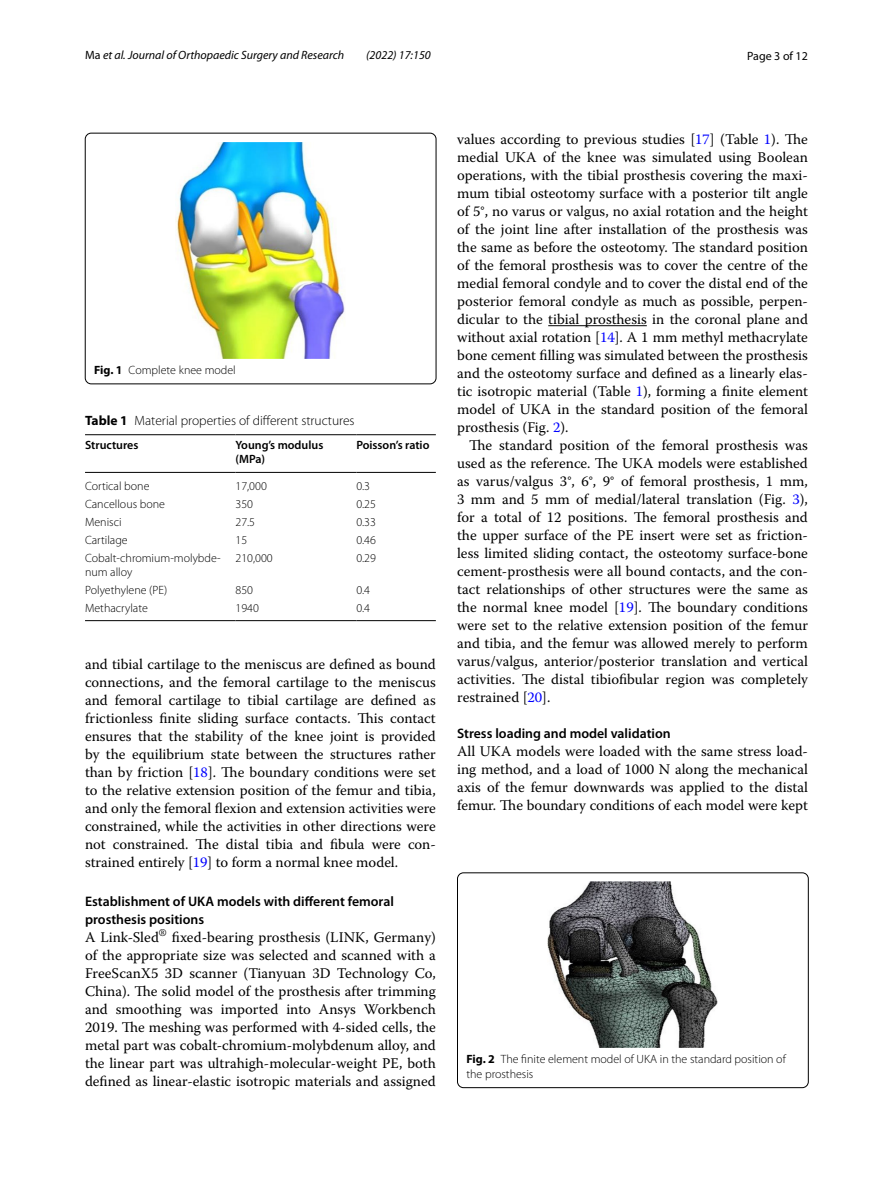
<style>
.page{position:relative;width:893px;height:1187px;background:#fff}
.page>*{position:absolute;margin:0;border:0;box-sizing:border-box;transform-origin:0 0}
.t1{font:14.7px/18px "Warnock Pro";color:#000;text-align:justify}
.t2{font:600 13.8px/18px "Myriad Pro";color:#000}
.t3{font:300 13.5px "Myriad Pro";color:#000}
.t4{font:300 12px/13.5px "Myriad Pro";color:#000}
.t5{font:italic 12px "Myriad Pro";color:#000}
.t6{font:600 12px/13.5px "Myriad Pro";color:#000}
.t7{font:12px "Myriad Pro";color:#000}
.s1{font-style:normal}
.s2{font-weight:700}
.s3{color:#00f}
</style>
<div class="page">
<hr style="left:548px;top:325px;width:99px;height:1px;background:#000">
<img style="left:176px;top:142px;width:169px;height:217px">
<div style="left:85px;top:133px;width:351px;height:251px;border:1px solid #000;border-radius:6px"></div>
<hr style="left:85px;top:434px;width:151px;height:1px;background:#000">
<hr style="left:85px;top:472px;width:151px;height:1px;background:#000">
<hr style="left:236px;top:434px;width:120px;height:1px;background:#000">
<hr style="left:236px;top:472px;width:120px;height:1px;background:#000">
<hr style="left:356px;top:434px;width:80px;height:1px;background:#000">
<hr style="left:356px;top:472px;width:80px;height:1px;background:#000">
<hr style="left:85px;top:620px;width:151px;height:1px;background:#000">
<hr style="left:236px;top:620px;width:120px;height:1px;background:#000">
<hr style="left:356px;top:620px;width:80px;height:1px;background:#000">
<img style="left:548px;top:881px;width:170px;height:166px">
<div style="left:457px;top:872px;width:351px;height:215px;border:1px solid #000;border-radius:6px"></div>
<p class="t5" style="left:85px;top:48px;width:261px"><span class="s1">Ma</span> et al. Journal of Orthopaedic Surgery and Research</p>
<p class="t5" style="left:366px;top:48px;width:66px">(2022) 17:150</p>
<p class="t7" style="left:747px;top:48px;width:62px">Page 3 of 12</p>
<p class="t4" style="left:94px;top:363px;width:143px"><span class="s2">Fig. 1</span> Complete knee model</p>
<p class="t3" style="left:85px;top:413px;width:271px"><span class="s2">Table 1</span> Material properties of different structures</p>
<p class="t6" style="left:85px;top:438px;width:55px">Structures</p>
<p class="t6" style="left:236px;top:438px;width:89px">Young’s modulus (MPa)</p>
<p class="t6" style="left:356px;top:438px;width:75px">Poisson’s ratio</p>
<p class="t4" style="left:85px;top:479px;width:66px">Cortical bone</p>
<p class="t4" style="left:236px;top:479px;width:33px">17,000</p>
<p class="t4" style="left:356px;top:479px;width:15px">0.3</p>
<p class="t4" style="left:85px;top:497px;width:82px">Cancellous bone</p>
<p class="t4" style="left:236px;top:497px;width:19px">350</p>
<p class="t4" style="left:356px;top:497px;width:21px">0.25</p>
<p class="t4" style="left:85px;top:515px;width:38px">Menisci</p>
<p class="t4" style="left:236px;top:515px;width:21px">27.5</p>
<p class="t4" style="left:356px;top:515px;width:21px">0.33</p>
<p class="t4" style="left:85px;top:533px;width:44px">Cartilage</p>
<p class="t4" style="left:236px;top:533px;width:13px">15</p>
<p class="t4" style="left:356px;top:533px;width:21px">0.46</p>
<p class="t4" style="left:85px;top:551px;width:137px">Cobalt-chromium-molybde&shy;num alloy</p>
<p class="t4" style="left:236px;top:551px;width:39px">210,000</p>
<p class="t4" style="left:356px;top:551px;width:21px">0.29</p>
<p class="t4" style="left:85px;top:583px;width:84px">Polyethylene (PE)</p>
<p class="t4" style="left:236px;top:583px;width:19px">850</p>
<p class="t4" style="left:356px;top:583px;width:15px">0.4</p>
<p class="t4" style="left:85px;top:601px;width:64px">Methacrylate</p>
<p class="t4" style="left:236px;top:601px;width:25px">1940</p>
<p class="t4" style="left:356px;top:601px;width:15px">0.4</p>
<p class="t1" style="left:85px;top:655px;width:352px">and tibial cartilage to the meniscus are defined as bound connections, and the femoral cartilage to the meniscus and femoral cartilage to tibial cartilage are defined as frictionless finite sliding surface contacts. This contact ensures that the stability of the knee joint is provided by the equilibrium state between the structures rather than by friction [<span class="s3">18</span>]. The boundary conditions were set to the relative extension position of the femur and tibia, and only the femoral flexion and extension activities were constrained, while the activities in other directions were not constrained. The distal tibia and fibula were con&shy;strained entirely [<span class="s3">19</span>] to form a normal knee model.</p>
<p class="t2" style="left:85px;top:891px;width:310px">Establishment of UKA models with different femoral prosthesis positions</p>
<p class="t1" style="left:85px;top:927px;width:352px">A Link-Sled<sup>®</sup> fixed-bearing prosthesis (LINK, Germany) of the appropriate size was selected and scanned with a FreeScanX5 3D scanner (Tianyuan 3D Technology Co, China). The solid model of the prosthesis after trimming and smoothing was imported into Ansys Workbench 2019. The meshing was performed with 4-sided cells, the metal part was cobalt-chromium-molybdenum alloy, and the linear part was ultrahigh-molecular-weight PE, both defined as linear-elastic isotropic materials and assigned</p>
<p class="t1" style="left:457px;top:130px;width:352px">values according to previous studies [<span class="s3">17</span>] (Table <span class="s3">1</span>). The medial UKA of the knee was simulated using Boolean operations, with the tibial prosthesis covering the maxi&shy;mum tibial osteotomy surface with a posterior tilt angle of 5°, no varus or valgus, no axial rotation and the height of the joint line after installation of the prosthesis was the same as before the osteotomy. The standard position of the femoral prosthesis was to cover the centre of the medial femoral condyle and to cover the distal end of the posterior femoral condyle as much as possible, perpen&shy;dicular to the tibial prosthesis in the coronal plane and without axial rotation [<span class="s3">14</span>]. A 1 mm methyl methacrylate bone cement filling was simulated between the prosthesis and the osteotomy surface and defined as a linearly elas&shy;tic isotropic material (Table <span class="s3">1</span>), forming a finite element model of UKA in the standard position of the femoral prosthesis (Fig. <span class="s3">2</span>).</p>
<p class="t1" style="left:457px;top:436px;width:352px;text-indent:12px">The standard position of the femoral prosthesis was used as the reference. The UKA models were established as varus/valgus 3°, 6°, 9° of femoral prosthesis, 1 mm, 3 mm and 5 mm of medial/lateral translation (Fig. <span class="s3">3</span>), for a total of 12 positions. The femoral prosthesis and the upper surface of the PE insert were set as friction&shy;less limited sliding contact, the osteotomy surface-bone cement-prosthesis were all bound contacts, and the con&shy;tact relationships of other structures were the same as the normal knee model [<span class="s3">19</span>]. The boundary conditions were set to the relative extension position of the femur and tibia, and the femur was allowed merely to perform varus/valgus, anterior/posterior translation and vertical activities. The distal tibiofibular region was completely restrained [<span class="s3">20</span>].</p>
<p class="t2" style="left:457px;top:724px;width:215px">Stress loading and model validation</p>
<p class="t1" style="left:457px;top:742px;width:352px">All UKA models were loaded with the same stress load&shy;ing method, and a load of 1000 N along the mechanical axis of the femur downwards was applied to the distal femur. The boundary conditions of each model were kept</p>
<p class="t4" style="left:466px;top:1051px;width:321px;line-height:15px"><span class="s2">Fig. 2</span> The finite element model of UKA in the standard position of the prosthesis</p>
</div>
